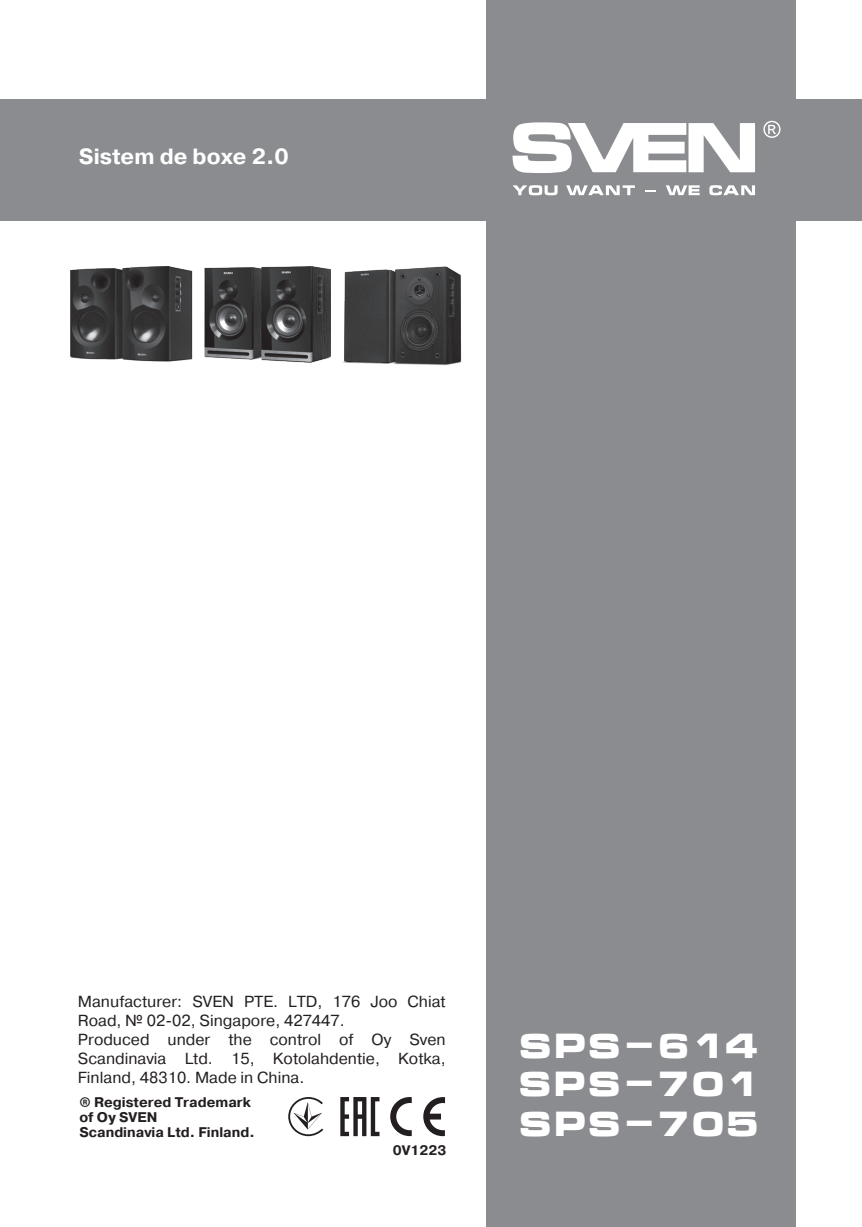
<style>
.page{position:relative;width:862px;height:1227px;background:#fff}
.page>*{position:absolute;margin:0;border:0;box-sizing:border-box;transform-origin:0 0}
.t1{font:700 33.8px/40.6px "Micra";color:#fff}
.t2{font:700 22px "Pragmatica";color:#fff}
.t3{font:16px/19.2px "Pragmatica";color:#231f20}
.t4{font:700 14px/15px "Pragmatica";color:#231f20}
.t5{font:700 13.8px "Pragmatica";color:#231f20}
</style>
<div class="page">
<div style="left:486px;top:0;width:309px;height:1227px;background:#8a8c8f"></div>
<div style="left:0;top:100px;width:861px;height:121px;background:#8a8c8f"></div>
<svg style="left:512px;top:122px;width:242px;height:51px"></svg>
<svg style="left:763px;top:121px;width:17px;height:17px"></svg>
<svg style="left:512px;top:185px;width:45px;height:10px"></svg>
<svg style="left:566px;top:185px;width:68px;height:10px"></svg>
<svg style="left:645px;top:190px;width:11px;height:2px"></svg>
<svg style="left:666px;top:185px;width:33px;height:10px"></svg>
<svg style="left:709px;top:185px;width:45px;height:10px"></svg>
<img style="left:343px;top:266px;width:119px;height:100px">
<img style="left:204px;top:267px;width:126px;height:96px">
<img style="left:71px;top:266px;width:122px;height:96px">
<svg style="left:340px;top:1097px;width:39px;height:39px"></svg>
<svg style="left:423px;top:1097px;width:22px;height:39px"></svg>
<svg style="left:390px;top:1097px;width:21px;height:39px"></svg>
<svg style="left:288px;top:1097px;width:35px;height:39px"></svg>
<h2 class="t2" style="left:79px;top:143px;width:211px">Sistem de boxe 2.0</h2>
<p class="t3" style="left:78px;top:992px;width:369px">Manufacturer: SVEN PTE. LTD, 176 Joo Chiat Road, № 02-02, Singapore, 427447.<br>Produced under the control of Oy Sven Scandinavia Ltd. 15, Kotolahdentie, Kotka, Finland, 48310. Made in China.</p>
<p class="t4" style="left:79px;top:1094px;width:177px">® Registered Trademark of Oy SVEN<br>Scandinavia Ltd. Finland.</p>
<p class="t5" style="left:393px;top:1142px;width:55px">0V1223</p>
<h1 class="t1" style="left:518px;top:1025px;width:243px">SPS-614</h1>
<h1 class="t1" style="left:517px;top:1063px;width:243px">SPS-701<br>SPS-705</h1>
</div>
